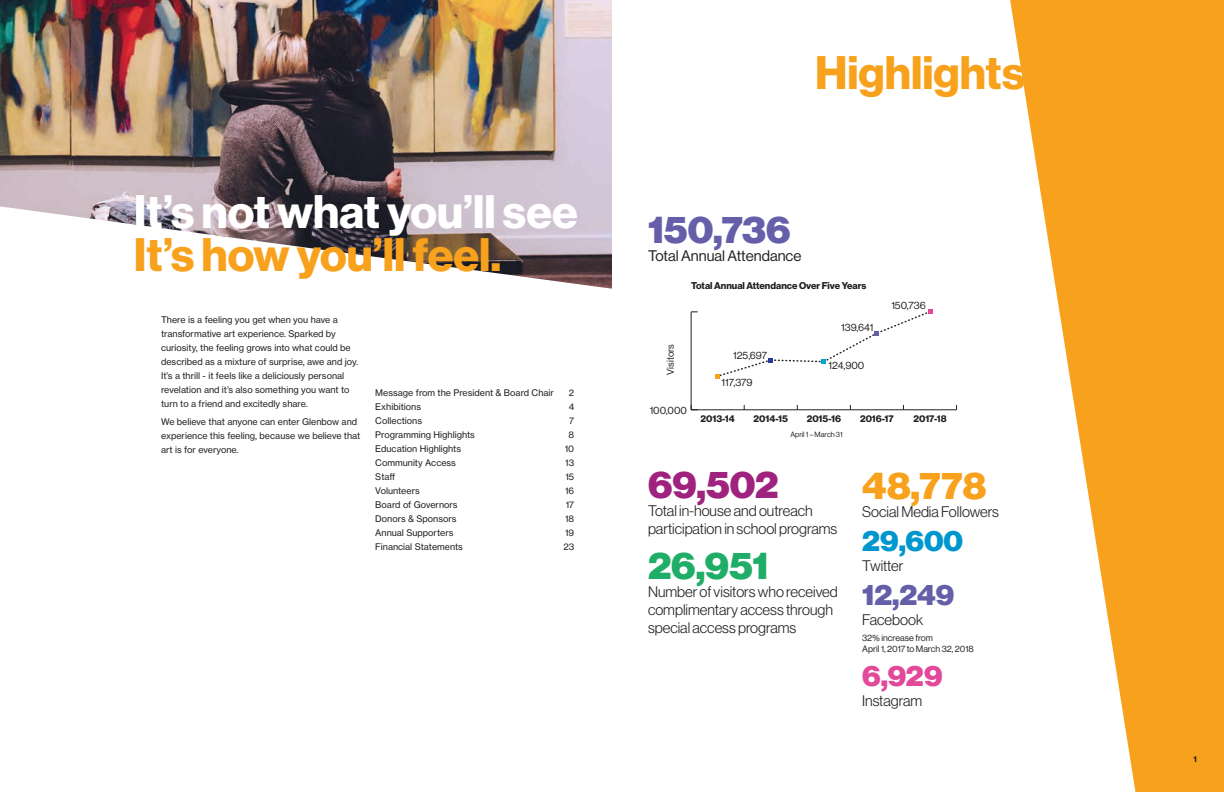
<style>
.page{position:relative;width:1224px;height:792px;background:#fff}
.page>*{position:absolute;margin:0;border:0;box-sizing:border-box;transform-origin:0 0}
.t1{font:46px "N Haas Grotesk DS Std 75 Bd";color:#f8a11c}
.t2{font:46px "N Haas Grotesk DS Std 75 Bd";color:#fff}
.t3{font:38px "N Haas Grotesk DS Std 95 Blk";color:#655ea9}
.t4{font:38px "N Haas Grotesk DS Std 95 Blk";color:#9f227e}
.t5{font:38px "N Haas Grotesk DS Std 95 Blk";color:#20ad67}
.t6{font:38px "N Haas Grotesk DS Std 95 Blk";color:#f8a11c}
.t7{font:29px "N Haas Grotesk DS Std 95 Blk";color:#0097ce}
.t8{font:29px "N Haas Grotesk DS Std 95 Blk";color:#655ea9}
.t9{font:29px "N Haas Grotesk DS Std 95 Blk";color:#e3499a}
.t10{font:15px/18px "N Haas Grotesk DS Std 45 Lt";color:#231f20}
.t11{font:15px "N Haas Grotesk DS Std 55 Rg";color:#231f20}
.t12{font:10.4px "N Haas Grotesk DS Std 55 Rg";color:#231f20}
.t13{font:9.7px "N Haas Grotesk DS Std 75 Bd";color:#231f20}
.t14{font:9.7px "N Haas Grotesk DS Std 55 Rg";color:#231f20}
.t15{font:9px/14px "N Haas Grotesk TX Std 55 Rg";color:#231f20}
.t16{font:9px/11px "N Haas Grotesk DS Std 55 Rg";color:#231f20}
.t17{font:8px "N Haas Grotesk TX Std 75 Bd";color:#231f20}
.t18{font:7.4px "N Haas Grotesk DS Std 55 Rg";color:#231f20}
</style>
<div class="page">
<svg style="left:1010px;top:0;width:214px;height:792px;fill:#f8a11c"></svg>
<img style="left:0;top:0;width:612px;height:289px">
<hr style="left:691px;top:409px;width:266px;height:1px;background:#231f20">
<hr style="left:691px;top:312px;width:1px;height:98px;background:#231f20">
<svg style="left:715px;top:309px;width:217px;height:69px"></svg>
<h1 class="t2" style="left:134px;top:185px;width:446px">It’s not what you’ll see</h1>
<h1 class="t1" style="left:134px;top:228px;width:369px">It’s how you’ll feel.</h1>
<p class="t15" style="left:161px;top:313px;width:199px">There is a feeling you get when you have a transformative art experience. Sparked by curiosity, the feeling grows into what could be described as a mixture of surprise, awe and joy.<br>It’s a thrill - it feels like a deliciously personal revelation and it’s also something you want to turn to a friend and excitedly share.</p>
<p class="t15" style="left:161px;top:415px;width:201px">We believe that anyone can enter Glenbow and experience this feeling, because we believe that art is for everyone.</p>
<p class="t15" style="left:375px;top:386px;width:180px">Message from the President &amp; Board Chair</p>
<p class="t15" style="left:569px;top:386px;width:7px">2</p>
<p class="t15" style="left:375px;top:400px;width:47px">Exhibitions</p>
<p class="t15" style="left:569px;top:400px;width:7px">4</p>
<p class="t15" style="left:375px;top:414px;width:48px">Collections</p>
<p class="t15" style="left:569px;top:414px;width:6px">7</p>
<p class="t15" style="left:375px;top:428px;width:101px">Programming Highlights</p>
<p class="t15" style="left:569px;top:428px;width:7px">8</p>
<p class="t15" style="left:375px;top:442px;width:87px">Education Highlights</p>
<p class="t15" style="left:565px;top:442px;width:11px">10</p>
<p class="t15" style="left:375px;top:456px;width:82px">Community Access</p>
<p class="t15" style="left:565px;top:456px;width:11px">13</p>
<p class="t15" style="left:375px;top:470px;width:22px">Staff</p>
<p class="t15" style="left:565px;top:470px;width:10px">15</p>
<p class="t15" style="left:375px;top:484px;width:46px">Volunteers</p>
<p class="t15" style="left:565px;top:484px;width:11px">16</p>
<p class="t15" style="left:375px;top:498px;width:84px">Board of Governors</p>
<p class="t15" style="left:566px;top:498px;width:10px">17</p>
<p class="t15" style="left:375px;top:512px;width:83px">Donors &amp; Sponsors</p>
<p class="t15" style="left:565px;top:512px;width:11px">18</p>
<p class="t15" style="left:375px;top:526px;width:80px">Annual Supporters</p>
<p class="t15" style="left:565px;top:526px;width:11px">19</p>
<p class="t15" style="left:375px;top:540px;width:89px">Financial Statements</p>
<p class="t15" style="left:563px;top:540px;width:12px">23</p>
<h1 class="t1" style="left:815px;top:46px;width:212px">Highlights</h1>
<h2 class="t3" style="left:648px;top:208px;width:144px">150,736</h2>
<h3 class="t11" style="left:648px;top:248px;width:155px">Total Annual Attendance</h3>
<p class="t13" style="left:691px;top:280px;width:177px">Total Annual Attendance Over Five Years</p>
<p class="t12" style="left:891px;top:300px;width:36px">150,736</p>
<p class="t14" style="left:665px;top:375px;width:32px;rotate:-90deg">Visitors</p>
<p class="t12" style="left:650px;top:405px;width:39px">100,000</p>
<p class="t12" style="left:841px;top:321px;width:34px">139,641</p>
<p class="t12" style="left:829px;top:360px;width:37px">124,900</p>
<p class="t12" style="left:733px;top:349px;width:35px">125,697</p>
<p class="t12" style="left:722px;top:377px;width:32px">117,379</p>
<p class="t13" style="left:701px;top:413px;width:36px">2013-14</p>
<p class="t13" style="left:754px;top:413px;width:36px">2014-15</p>
<p class="t13" style="left:807px;top:413px;width:36px">2015-16</p>
<p class="t13" style="left:860px;top:413px;width:35px">2016-17</p>
<p class="t13" style="left:913px;top:413px;width:35px">2017-18</p>
<p class="t18" style="left:790px;top:430px;width:54px">April 1 – March 31</p>
<h2 class="t4" style="left:648px;top:463px;width:132px">69,502</h2>
<h3 class="t10" style="left:648px;top:502px;width:191px">Total in-house and outreach participation in school programs</h3>
<h2 class="t5" style="left:648px;top:544px;width:122px">26,951</h2>
<h3 class="t10" style="left:648px;top:583px;width:191px">Number of visitors who received complimentary access through special access programs</h3>
<h2 class="t6" style="left:862px;top:463px;width:126px">48,778</h2>
<h3 class="t10" style="left:862px;top:502px;width:138px">Social Media Followers</h3>
<h3 class="t7" style="left:862px;top:523px;width:102px">29,600</h3>
<h3 class="t10" style="left:862px;top:556px;width:43px">Twitter</h3>
<h3 class="t8" style="left:862px;top:577px;width:94px">12,249</h3>
<h3 class="t10" style="left:862px;top:610px;width:62px">Facebook</h3>
<p class="t16" style="left:862px;top:632px;width:113px">32% increase from<br>April 1, 2017 to March 32, 2018</p>
<h3 class="t9" style="left:862px;top:658px;width:82px">6,929</h3>
<h3 class="t10" style="left:862px;top:691px;width:62px">Instagram</h3>
<p class="t17" style="left:1194px;top:754px;width:5px">1</p>
</div>
